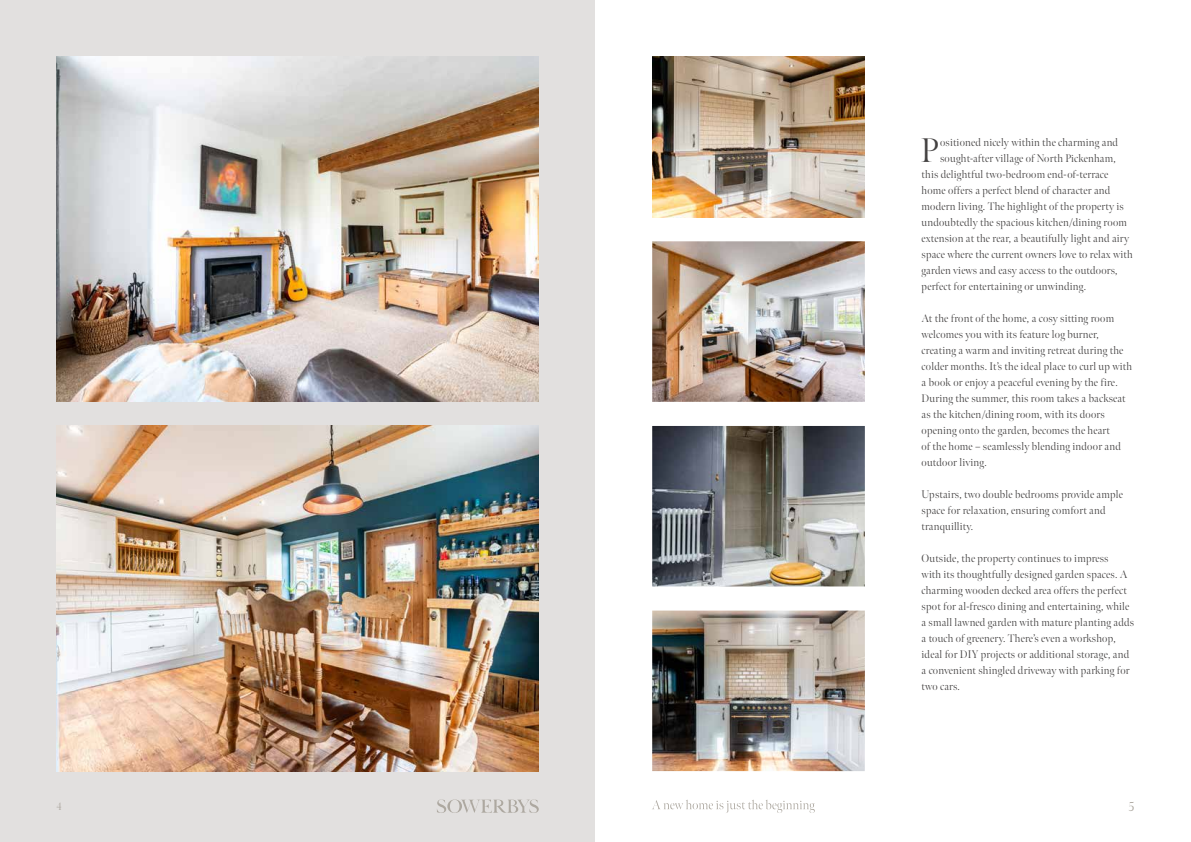
<style>
.page{position:relative;width:1191px;height:842px;background:#fff}
.page>*{position:absolute;margin:0;border:0;box-sizing:border-box;transform-origin:0 0}
.t1{font:300 34px "Meno Banner";color:#434141}
.t2{font:300 13px "Meno Banner";color:#ada8a0}
.t3{font:300 11px/16px "Meno Banner";letter-spacing:.02em;color:#434141}
.t4{font:300 11px "Meno Banner";color:#ada8a0}
</style>
<div class="page">
<div style="left:0;top:0;width:595px;height:842px;background:#e2e0df"></div>
<svg style="left:437px;top:799px;width:102px;height:14px"></svg>
<svg style="left:652px;top:800px;width:162px;height:13px"></svg>
<img style="left:57px;top:57px;width:482px;height:345px">
<img style="left:57px;top:426px;width:482px;height:345px">
<img style="left:652px;top:241px;width:213px;height:161px">
<img style="left:652px;top:611px;width:213px;height:160px">
<img style="left:652px;top:57px;width:213px;height:160px">
<img style="left:652px;top:426px;width:213px;height:160px">
<h1 class="t1" style="left:921px;top:130px;width:20px">P</h1>
<p class="t3" style="left:940px;top:134px;width:180px">ositioned nicely within the charming and</p>
<p class="t3" style="left:940px;top:150px;width:177px">sought-after village of North Pickenham,</p>
<p class="t3" style="left:921px;top:166px;width:188px">this delightful two-bedroom end-of-terrace</p>
<p class="t3" style="left:921px;top:182px;width:190px">home offers a perfect blend of character and</p>
<p class="t3" style="left:921px;top:198px;width:204px">modern living. The highlight of the property is</p>
<p class="t3" style="left:921px;top:214px;width:207px">undoubtedly the spacious kitchen/dining room</p>
<p class="t3" style="left:921px;top:230px;width:209px">extension at the rear, a beautifully light and airy</p>
<p class="t3" style="left:921px;top:246px;width:213px">space where the current owners love to relax with</p>
<p class="t3" style="left:921px;top:262px;width:198px">garden views and easy access to the outdoors,</p>
<p class="t3" style="left:921px;top:278px;width:166px">perfect for entertaining or unwinding.</p>
<p class="t3" style="left:921px;top:310px;width:212px">At the front of the home, a cosy sitting room welcomes you with its feature log burner, creating a warm and inviting retreat during the colder months. It’s the ideal place to curl up with a book or enjoy a peaceful evening by the fire.<br>During the summer, this room takes a backseat as the kitchen/dining room, with its doors opening onto the garden, becomes the heart<br>of the home – seamlessly blending indoor and outdoor living.</p>
<p class="t3" style="left:921px;top:487px;width:203px">Upstairs, two double bedrooms provide ample space for relaxation, ensuring comfort and tranquillity.</p>
<p class="t3" style="left:921px;top:551px;width:214px">Outside, the property continues to impress<br>with its thoughtfully designed garden spaces. A charming wooden decked area offers the perfect spot for al-fresco dining and entertaining, while a small lawned garden with mature planting adds a touch of greenery. There’s even a workshop, ideal for DIY projects or additional storage, and a convenient shingled driveway with parking for two cars.</p>
<p class="t4" style="left:57px;top:799px;width:7px">4</p>
<p class="t2" style="left:1128px;top:798px;width:7px">5</p>
</div>
